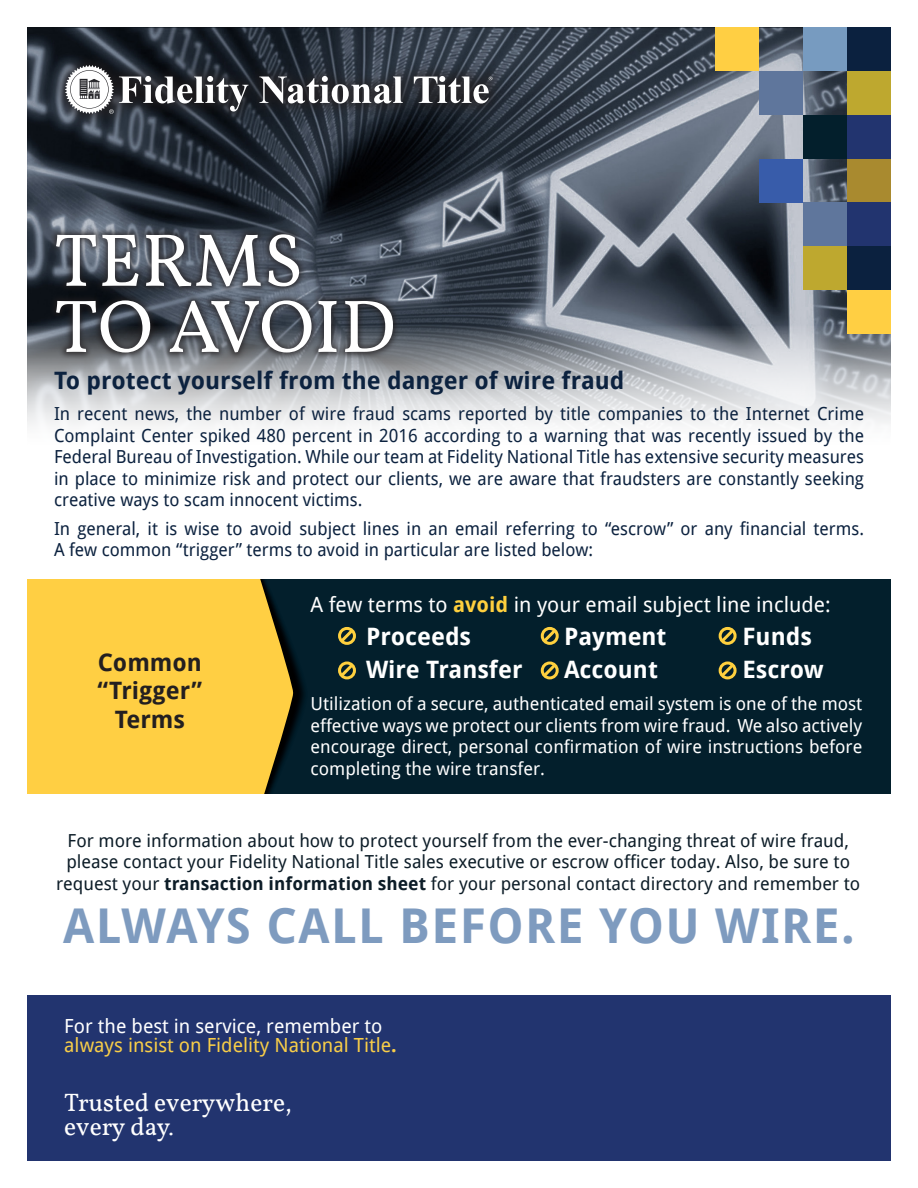
<style>
.page{position:relative;width:918px;height:1188px;background:#fff}
.page>*{position:absolute;margin:0;border:0;box-sizing:border-box;transform-origin:0 0}
.t1{font:75px "Vollkorn";color:#fff}
.t2{font:700 48px "Droid Sans";letter-spacing:.03em;color:#7e9bbf}
.t3{font:25.5px "Vollkorn";color:#fff}
.t4{font:700 24px "Droid Sans";color:#fff}
.t5{font:700 24px "Droid Sans";color:#0c223f}
.t6{font:700 24px "Droid Sans";color:#231f20}
.t7{font:21px "Droid Sans";color:#fff}
.t8{font:19.5px "Droid Sans";color:#f8cd48}
.t9{font:19.5px "Droid Sans";color:#fff}
.t10{font:18px/21.6px "Droid Sans";color:#0c223f;text-align:justify}
.t11{font:18px/21.6px "Droid Sans";color:#0d1d28;text-align:center}
.t12{font:18px/21.6px "Droid Sans";color:#fff;text-align:justify}
.s1{font-weight:700;color:#ffd03e}
.s2{font-weight:700}
</style>
<div class="page">
<img style="left:27px;top:27px;width:864px;height:399px">
<div style="left:228px;top:579px;width:663px;height:215px;background:#031f2c"></div>
<svg style="left:293px;top:653px;width:12px;height:81px"></svg>
<div style="left:27px;top:579px;width:266px;height:215px;background:#ffcf43"></div>
<div style="left:715px;top:27px;width:44px;height:44px;background:#ffcf43"></div>
<div style="left:847px;top:27px;width:44px;height:44px;background:#0b213f"></div>
<div style="left:759px;top:71px;width:44px;height:44px;background:#5f769c"></div>
<div style="left:803px;top:115px;width:44px;height:44px;background:#031f2c"></div>
<div style="left:847px;top:71px;width:44px;height:44px;background:#bea82f"></div>
<div style="left:803px;top:27px;width:44px;height:44px;background:#779bc0"></div>
<div style="left:847px;top:115px;width:44px;height:44px;background:#22346f"></div>
<div style="left:759px;top:159px;width:44px;height:44px;background:#385caa"></div>
<div style="left:847px;top:159px;width:44px;height:44px;background:#a98a2f"></div>
<div style="left:803px;top:203px;width:44px;height:43px;background:#5f769c"></div>
<div style="left:847px;top:203px;width:44px;height:43px;background:#22346f"></div>
<div style="left:847px;top:246px;width:44px;height:44px;background:#0b213f"></div>
<div style="left:803px;top:246px;width:44px;height:44px;background:#bea82f"></div>
<div style="left:847px;top:290px;width:44px;height:44px;background:#ffcf43"></div>
<div style="left:51px;top:51px;width:455px;height:77px;background:#231f20;opacity:.75"></div>
<svg style="left:259px;top:76px;width:144px;height:28px"></svg>
<svg style="left:414px;top:76px;width:78px;height:28px"></svg>
<svg style="left:65px;top:65px;width:183px;height:49px"></svg>
<div style="left:49px;top:227px;width:352px;height:133px;background:#231f20;opacity:.75"></div>
<div style="left:27px;top:996px;width:864px;height:165px;background:#22346f"></div>
<svg style="left:338px;top:627px;width:18px;height:18px"></svg>
<svg style="left:338px;top:661px;width:18px;height:19px"></svg>
<svg style="left:718px;top:661px;width:19px;height:19px"></svg>
<svg style="left:540px;top:661px;width:19px;height:19px"></svg>
<svg style="left:718px;top:626px;width:19px;height:19px"></svg>
<svg style="left:540px;top:627px;width:19px;height:18px"></svg>
<p class="t1" style="left:54px;top:215px;width:251px">TERMS</p>
<p class="t1" style="left:54px;top:282px;width:343px">TO AVOID</p>
<p class="t5" style="left:54px;top:363px;width:572px">To protect yourself from the danger of wire fraud</p>
<p class="t10" style="left:54px;top:402px;width:812px">In recent news, the number of wire fraud scams reported by title companies to the Internet Crime Complaint Center spiked 480 percent in 2016 according to a warning that was recently issued by the Federal Bureau of Investigation. While our team at Fidelity National Title has extensive security measures in place to minimize risk and protect our clients, we are aware that fraudsters are constantly seeking creative ways to scam innocent victims.</p>
<p class="t10" style="left:54px;top:517px;width:812px">In general, it is wise to avoid subject lines in an email referring to “escrow” or any financial terms.<br>A few common “trigger” terms to avoid in particular are listed below:</p>
<p class="t6" style="left:98px;top:645px;width:106px">Common</p>
<p class="t6" style="left:98px;top:674px;width:106px">“Trigger”</p>
<p class="t6" style="left:115px;top:703px;width:72px">Terms</p>
<p class="t7" style="left:310px;top:590px;width:522px">A few terms to <span class="s1">avoid</span> in your email subject line include:</p>
<p class="t4" style="left:366px;top:619px;width:107px">Proceeds</p>
<p class="t4" style="left:564px;top:619px;width:104px">Payment</p>
<p class="t4" style="left:742px;top:619px;width:71px">Funds</p>
<p class="t4" style="left:366px;top:652px;width:158px">Wire Transfer</p>
<p class="t4" style="left:564px;top:652px;width:95px">Account</p>
<p class="t4" style="left:742px;top:652px;width:83px">Escrow</p>
<p class="t12" style="left:310px;top:692px;width:553px">Utilization of a secure, authenticated email system is one of the most effective ways we protect our clients from wire fraud. We also actively encourage direct, personal confirmation of wire instructions before completing the wire transfer.</p>
<p class="t11" style="left:56px;top:829px;width:806px">For more information about how to protect yourself from the ever-changing threat of wire fraud, please contact your Fidelity National Title sales executive or escrow officer today. Also, be sure to request your <span class="s2">transaction information sheet</span> for your personal contact directory and remember to</p>
<p class="t2" style="left:63px;top:892px;width:793px">ALWAYS CALL BEFORE YOU WIRE.</p>
<p class="t9" style="left:64px;top:1012px;width:320px">For the best in service, remember to</p>
<p class="t8" style="left:64px;top:1032px;width:334px">always insist on Fidelity National Title<span class="s2">.</span></p>
<p class="t3" style="left:64px;top:1087px;width:229px">Trusted everywhere,</p>
<p class="t3" style="left:64px;top:1111px;width:112px">every day.</p>
</div>
